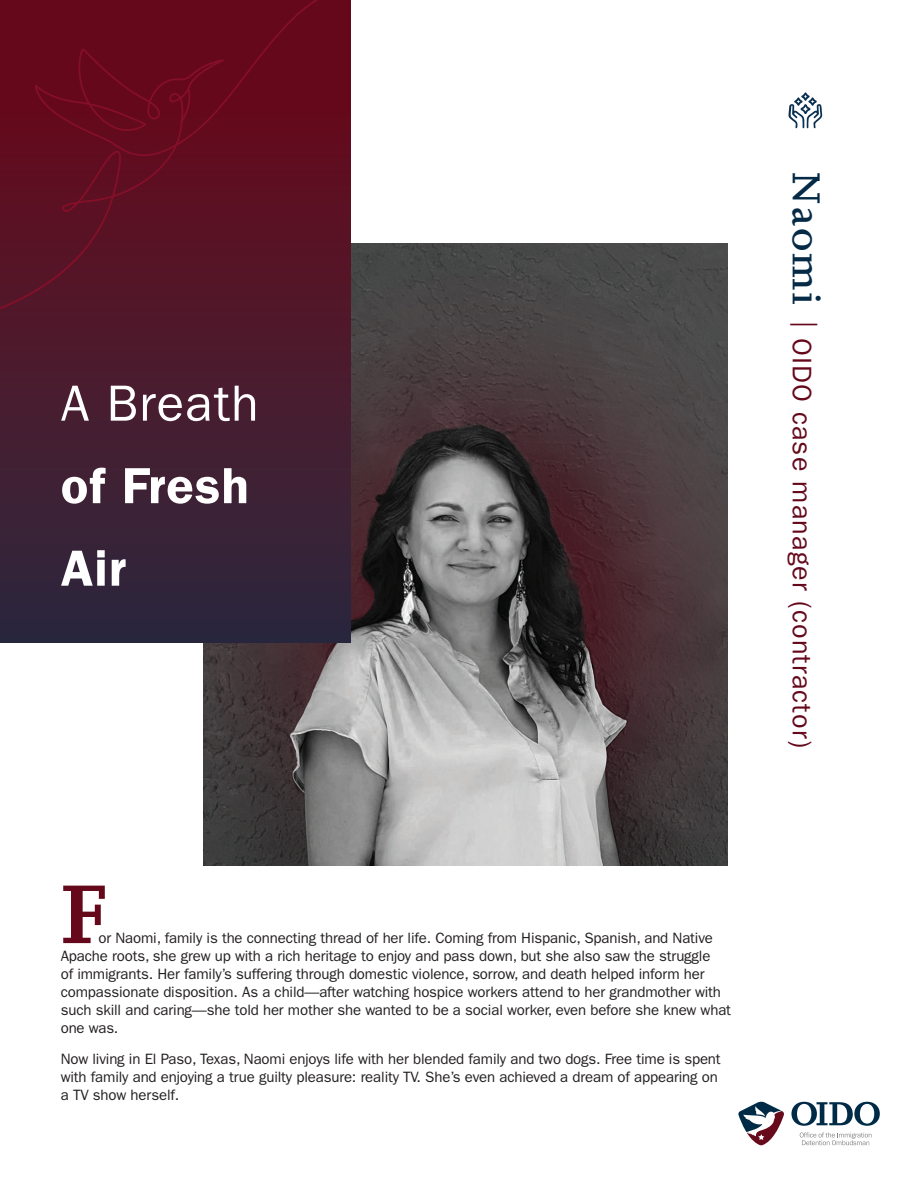
<style>
.page{position:relative;width:918px;height:1188px;background:#fff}
.page>*{position:absolute;margin:0;border:0;box-sizing:border-box;transform-origin:0 0}
.t1{font:700 96px "Joanna MT Std";color:#65081b}
.t2{font:600 51px/82.5px "ITC Franklin Gothic Std";letter-spacing:.02em;color:#fff}
.t3{font:27px "ITC Franklin Gothic Std";letter-spacing:.04em;color:#65081b}
.t4{font:15px/18px "ITC Franklin Gothic Std";letter-spacing:-.01em;color:#231f20}
.s1{font-weight:400}
.s2{font-family:"Joanna MT Std";font-weight:600;font-size:45px;color:#042a46}
</style>
<div class="page">
<img style="left:203px;top:244px;width:525px;height:621px">
<svg style="left:738px;top:1101px;width:142px;height:45px"></svg>
<div style="left:0;top:0;width:351px;height:642px;background:linear-gradient(to bottom,#6e0517,#2e293d)"></div>
<svg style="left:0;top:0;width:343px;height:317px;background:#5e0d20"></svg>
<svg style="left:181px;top:89px;width:13px;height:33px"></svg>
<svg style="left:788px;top:92px;width:34px;height:36px"></svg>
<p class="t2" style="left:61px;top:362px;width:199px"><span class="s1">A Breath </span>of Fresh<br>Air</p>
<p class="t1" style="left:61px;top:863px;width:47px">F</p>
<p class="t4" style="left:61px;top:929px;width:672px;text-indent:38px">or Naomi, family is the connecting thread of her life. Coming from Hispanic, Spanish, and Native Apache roots, she grew up with a rich heritage to enjoy and pass down, but she also saw the struggle<br>of immigrants. Her family’s suffering through domestic violence, sorrow, and death helped inform her compassionate disposition. As a child—after watching hospice workers attend to her grandmother with such skill and caring—she told her mother she wanted to be a social worker, even before she knew what one was.</p>
<p class="t4" style="left:61px;top:1050px;width:661px">Now living in El Paso, Texas, Naomi enjoys life with her blended family and two dogs. Free time is spent with family and enjoying a true guilty pleasure: reality TV. She’s even achieved a dream of appearing on a TV show herself.</p>
<h1 class="t3" style="left:817px;top:172px;width:577px;rotate:90deg"><span class="s2">Naomi</span> | OIDO case manager (contractor)</h1>
</div>
